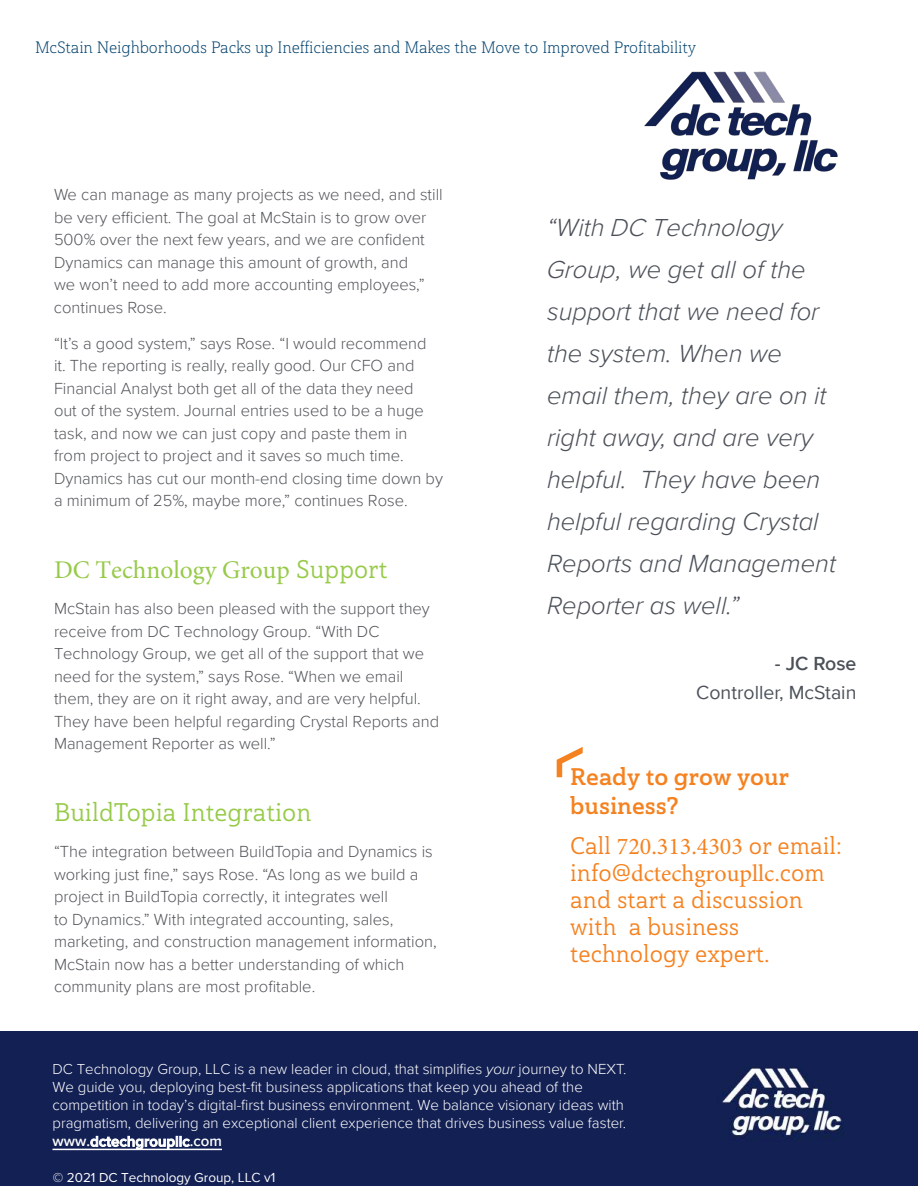
<style>
.page{position:relative;width:918px;height:1188px;background:#fff}
.page>*{position:absolute;margin:0;border:0;box-sizing:border-box;transform-origin:0 0}
.Call_Out{font:italic 300 25.5px/42px "Proxima Nova";color:#4c5159}
.Body{font:25.5px "Minion Pro";color:#97ca49}
.Body-2{font:25.5px "Haboro Slab Nor Reg";color:#97ca49}
.Call_Out-2{font:24px/27px "Haboro Slab Nor Reg";color:#f58220}
.Call_Out-3{font:24px/28.5px "Haboro Slab Nor Bol";color:#f58220}
.Call_Out-4{font:19.5px/29.2px "Proxima Nova";color:#4c5159;text-align:right}
.Body-3{font:300 16.5px/22.5px "Proxima Nova";color:#53565a}
.t1{font:16.5px "Haboro Slab Nor Lig";letter-spacing:-.01em;color:#04436e}
.t2{font:300 15px/18px "Proxima Nova";color:#fff}
.t3{font:600 15px "Proxima Nova";color:#fff}
.t4{font:13.5px "Proxima Nova";color:#fff}
.s1{font-family:"Haboro Slab Nor Reg"}
.s2{font-style:inherit}
.s3{font-weight:600}
.s4{font-family:"Minion Pro"}
.s5{font-style:italic}
</style>
<div class="page">
<div style="left:0;top:1032px;width:918px;height:154px;background:#132054"></div>
<svg style="left:557px;top:747px;width:26px;height:30px"></svg>
<hr style="left:53px;top:1149px;width:169px;height:1px;background:#fff">
<img style="left:644px;top:71px;width:194px;height:109px">
<p class="t1" style="left:35px;top:37px;width:663px">McStain Neighborhoods Packs up Inefficiencies and Makes the Move to Improved Profitability</p>
<p class="Body-3" style="left:54px;top:183px;width:390px">We can manage as many projects as we need, and still be very efficient. The goal at McStain is to grow over 500% over the next few years, and we are confident Dynamics can manage this amount of growth, and<br>we won’t need to add more accounting employees,” continues Rose.</p>
<p class="Body-3" style="left:54px;top:331px;width:390px">“It’s a good system,” says Rose. “I would recommend<br>it. The reporting is really, really good. Our CFO and Financial Analyst both get all of the data they need<br>out of the system. Journal entries used to be a huge task, and now we can just copy and paste them in from project to project and it saves so much time.<br>Dynamics has cut our month-end closing time down by a minimum of 25%, maybe more,” continues Rose.</p>
<p class="Body" style="left:54px;top:553px;width:335px">DC Technology Group <span class="s1">Support</span></p>
<p class="Body-3" style="left:54px;top:597px;width:387px">McStain has also been pleased with the support they receive from DC Technology Group. “With DC Technology Group, we get all of the support that we need for the system,” says Rose. “When we email them, they are on it right away, and are very helpful.<br>They have been helpful regarding Crystal Reports and Management Reporter as well.”</p>
<p class="Body-2" style="left:54px;top:796px;width:259px">BuildTopia Integration</p>
<p class="Body-3" style="left:54px;top:840px;width:384px">“The integration between BuildTopia and Dynamics is working just fine,” says Rose. “As long as we build a project in BuildTopia correctly, it integrates well<br>to Dynamics.” With integrated accounting, sales, marketing, and construction management information, McStain now has a better understanding of which community plans are most profitable.</p>
<p class="Call_Out" style="left:545px;top:205px;width:292px">“ Wi t h <span class="s2">DCTechnology<br>Group</span>, we get all of the support that we need for the system. When we email them, they are on it right away, and are very helpful. They have been helpful regarding Crystal<br>Reports and Management<br>Reporter as well.”</p>
<p class="Call_Out-4" style="left:696px;top:648px;width:162px"><span class="s3">- JC Rose<br></span>Controller, McStain</p>
<p class="Call_Out-3" style="left:570px;top:763px;width:220px">Ready to grow your business?</p>
<p class="Call_Out-2" style="left:570px;top:832px;width:273px">Call <span class="s4">720.313.4303</span> or email: info@<span class="s4">dctechgroupllc</span>.com and start a discussion with a business technology expert.</p>
<p class="t2" style="left:52px;top:1060px;width:576px">DC Technology Group, LLC is a new leader in cloud, that simplifies <span class="s5">your</span> journey to NEXT.<br>We guide you, deploying best-fit business applications that keep you ahead of the competition in today’s digital-first business environment. We balance visionary ideas with pragmatism, delivering an exceptional client experience that drives business value faster.</p>
<p class="t3" style="left:52px;top:1130px;width:171px">www.dctechgroupllc.com</p>
<p class="t4" style="left:53px;top:1167px;width:224px">© 2021 DC Technology Group, LLC v1</p>
</div>
